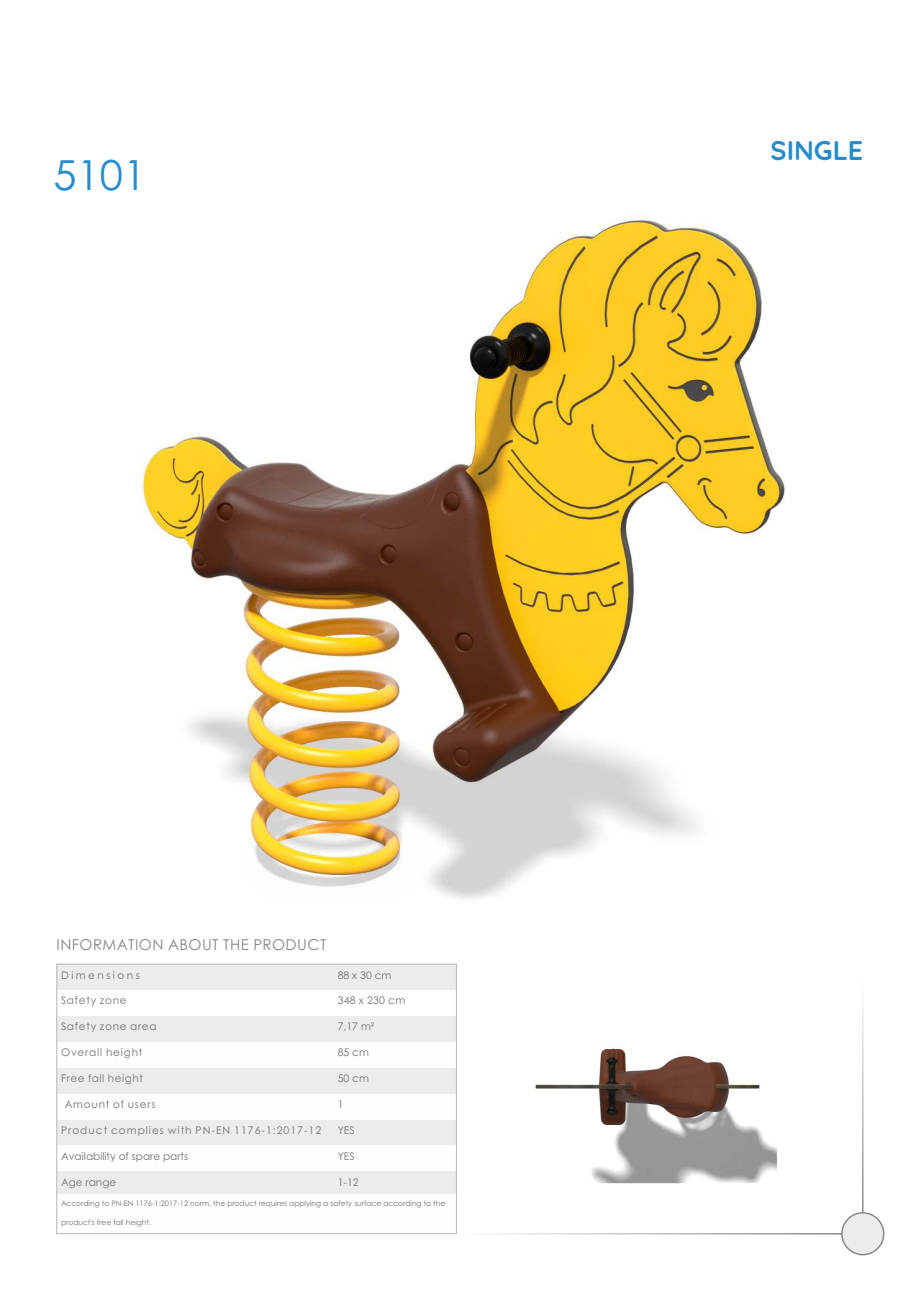
<style>
.page{position:relative;width:920px;height:1290px;background:#fff}
.page>*{position:absolute;margin:0;border:0;box-sizing:border-box;transform-origin:0 0}
.t1{font:41.4px "Century Gothic";color:#278ccc}
.t2{font:700 27px "Quicksand";color:#278ccc}
.t3{font:15px "Century Gothic";letter-spacing:.03em;color:#898989}
.t4{font:10.5px "Century Gothic";letter-spacing:.065em;color:#727271}
.t5{font:10.5px "Century Gothic";letter-spacing:.095em;color:#727271}
.t6{font:10.5px "Century Gothic";color:#727271}
.t7{font:10.5px "Century Gothic";letter-spacing:.235em;color:#727271}
.t8{font:7.5px "Century Gothic";color:#727271}
</style>
<div class="page">
<hr style="left:457px;top:1233px;width:385px;height:1px;background:#898989">
<div style="left:841px;top:1212px;width:43px;height:43px;background:#ebecec;border:2px solid #898989;border-radius:50%"></div>
<hr style="left:862px;top:977px;width:1px;height:236px;background:#898989">
<img style="left:141px;top:217px;width:643px;height:682px">
<img style="left:535px;top:1048px;width:242px;height:135px">
<div style="left:57px;top:964px;width:276px;height:25px;background:#ebecec"></div>
<div style="left:333px;top:964px;width:123px;height:25px;background:#ebecec"></div>
<div style="left:57px;top:1016px;width:276px;height:26px;background:#ebecec"></div>
<div style="left:333px;top:1016px;width:123px;height:26px;background:#ebecec"></div>
<div style="left:57px;top:1068px;width:276px;height:26px;background:#ebecec"></div>
<div style="left:333px;top:1068px;width:123px;height:26px;background:#ebecec"></div>
<div style="left:57px;top:1120px;width:276px;height:25px;background:#ebecec"></div>
<div style="left:333px;top:1120px;width:123px;height:25px;background:#ebecec"></div>
<div style="left:57px;top:1171px;width:276px;height:23px;background:#ebecec"></div>
<div style="left:333px;top:1171px;width:123px;height:23px;background:#ebecec"></div>
<hr style="left:56px;top:964px;width:1px;height:270px;background:#b2b3b3">
<hr style="left:456px;top:1194px;width:1px;height:40px;background:#b2b3b3">
<hr style="left:456px;top:964px;width:1px;height:230px;background:#b2b3b3">
<hr style="left:56px;top:1233px;width:401px;height:1px;background:#b2b3b3">
<hr style="left:56px;top:964px;width:401px;height:1px;background:#b2b3b3">
<h1 class="t1" style="left:53px;top:158px;width:94px">5101</h1>
<h3 class="t3" style="left:57px;top:939px;width:271px">INFORMATION ABOUT THE PRODUCT</h3>
<h3 class="t7" style="left:61px;top:971px;width:80px">Dimensions</h3>
<h3 class="t4" style="left:338px;top:971px;width:55px">88 x 30 cm</h3>
<h3 class="t4" style="left:61px;top:996px;width:67px">Safety zone</h3>
<h3 class="t4" style="left:338px;top:996px;width:69px">348 x 230 cm</h3>
<h3 class="t4" style="left:61px;top:1022px;width:97px">Safety zone area</h3>
<h3 class="t4" style="left:338px;top:1022px;width:38px">7,17 m²</h3>
<h3 class="t4" style="left:61px;top:1048px;width:83px">Overall height</h3>
<h3 class="t4" style="left:338px;top:1048px;width:33px">85 cm</h3>
<h3 class="t4" style="left:61px;top:1074px;width:83px">Free fall height</h3>
<h3 class="t4" style="left:338px;top:1074px;width:33px">50 cm</h3>
<h3 class="t4" style="left:65px;top:1100px;width:92px">Amount of users</h3>
<h3 class="t4" style="left:338px;top:1100px;width:7px">1</h3>
<h3 class="t5" style="left:61px;top:1126px;width:262px">Product complies with PN-EN 1176-1:2017-12</h3>
<h3 class="t4" style="left:338px;top:1126px;width:19px">YES</h3>
<h3 class="t6" style="left:61px;top:1152px;width:129px">Availability of spare parts</h3>
<h3 class="t4" style="left:338px;top:1152px;width:19px">YES</h3>
<h3 class="t6" style="left:61px;top:1178px;width:57px">Age range</h3>
<h3 class="t4" style="left:338px;top:1178px;width:22px">1-12</h3>
<p class="t8" style="left:61px;top:1200px;width:386px">According to PN-EN 1176-1:2017-12 norm, the product requires applying a safety surface according to the</p>
<p class="t8" style="left:61px;top:1219px;width:92px">product's free fall height.</p>
<h2 class="t2" style="left:771px;top:133px;width:94px">SINGLE</h2>
</div>
